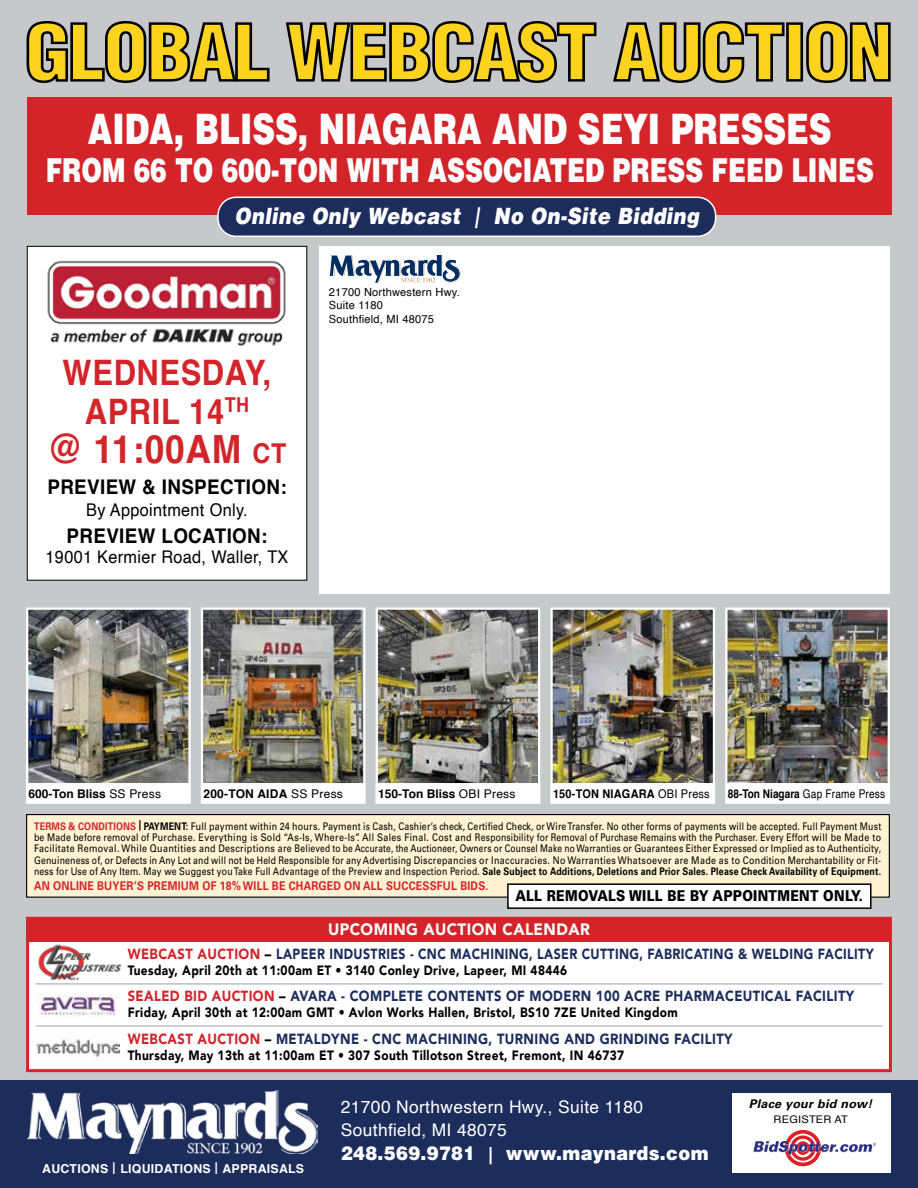
<style>
.page{position:relative;width:918px;height:1188px;background:#c6c8ca}
.page>*{position:absolute;margin:0;border:0;box-sizing:border-box;transform-origin:0 0}
.t1{font:900 42px "Helvetica";color:#fff;scale:.75 1}
.t2{font:700 38.85px "Helvetica";letter-spacing:.02em;color:#d3242a;scale:.91 1}
.t3{font:700 35.1px/39px "Helvetica";letter-spacing:.02em;color:#d3242a;text-align:center;scale:.88 1}
.t4{font:900 33px "Helvetica";color:#fff;scale:.75 1}
.t5{font:italic 900 22.5px "Helvetica";letter-spacing:.02em;color:#fff;scale:.86 1}
.t6{font:700 20.25px "Helvetica";letter-spacing:.02em;color:#000;scale:.93 1}
.t7{font:900 19.2px "Helvetica";letter-spacing:.02em;color:#fff;scale:.93 1}
.t8{font:17.55px "Helvetica";letter-spacing:.02em;color:#000;scale:.93 1}
.t9{font:17.4px/22.6px "Helvetica";letter-spacing:.02em;color:#fff}
.t10{font:900 16.5px "Avenir";letter-spacing:.03em;color:#fff;scale:.92 1}
.t11{font:900 15px "Univers";letter-spacing:.02em;color:#000;scale:.85 1}
.t12{font:900 14.7px "Avenir";letter-spacing:.03em;color:#1c2d5c;scale:.88 1}
.t13{font:900 14.7px "Avenir";letter-spacing:.03em;color:#1c2d5c;scale:.84 1}
.t14{font:900 13.5px "Avenir";letter-spacing:.03em;color:#000;scale:.88 1}
.t15{font:700 12.3px "Helvetica";letter-spacing:.02em;color:#fff}
.t16{font:700 12px "Univers";letter-spacing:.02em;color:#d3242a;scale:.87 1}
.t17{font:700 12px "Helvetica";color:#000}
.t18{font:700 12px "Helvetica";color:#000;scale:.84 1}
.t19{font:700 12px "Helvetica";letter-spacing:.02em;color:#000;scale:.91 1}
.t20{font:700 12px "Helvetica";letter-spacing:.02em;color:#000}
.t21{font:italic 700 12px "Univers";letter-spacing:.02em;color:#000;scale:1.05 1}
.t22{font:11.25px/13.5px "Helvetica";letter-spacing:.02em;color:#000}
.t23{font:10.5px/11.2px "Univers";letter-spacing:.02em;color:#000;text-align:justify;scale:.85 1}
.t24{font:10.5px "Helvetica";letter-spacing:.02em;color:#000;scale:1.05 1}
.s1{font-size:21px}
.s2{font-size:27.45px}
.s3{font-weight:400}
.s4{font-weight:700;color:#d3242a}
.s5{font-weight:700}
.s6{color:#d3242a}
.s7{color:#000}
.s8{font-weight:400;font-size:16.5px}
.s9{font-size:17.4px}
</style>
<div class="page">
<div style="left:319px;top:246px;width:571px;height:348px;background:#fff"></div>
<img style="left:29px;top:611px;width:159px;height:172px">
<div style="left:26px;top:608px;width:165px;height:196px;border:2px solid #fff"></div>
<div style="left:26px;top:783px;width:165px;height:21px;background:#fff"></div>
<img style="left:204px;top:611px;width:158px;height:172px">
<div style="left:201px;top:608px;width:164px;height:196px;border:2px solid #fff"></div>
<div style="left:201px;top:783px;width:164px;height:21px;background:#fff"></div>
<img style="left:379px;top:611px;width:158px;height:172px">
<div style="left:376px;top:608px;width:164px;height:196px;border:2px solid #fff"></div>
<div style="left:376px;top:783px;width:164px;height:21px;background:#fff"></div>
<img style="left:553px;top:611px;width:159px;height:172px">
<div style="left:550px;top:608px;width:165px;height:196px;border:2px solid #fff"></div>
<div style="left:550px;top:783px;width:165px;height:21px;background:#fff"></div>
<img style="left:728px;top:611px;width:159px;height:172px">
<div style="left:725px;top:608px;width:165px;height:196px;border:2px solid #fff"></div>
<div style="left:725px;top:783px;width:165px;height:21px;background:#fff"></div>
<div style="left:26px;top:917px;width:866px;height:155px;background:#fff;border:3px solid #d3242a"></div>
<div style="left:28px;top:917px;width:862px;height:24px;background:#d3242a"></div>
<div style="left:27px;top:815px;width:862px;height:82px;background:#fff3d3"></div>
<div style="left:26px;top:814px;width:864px;height:84px;border:1px solid #000"></div>
<div style="left:508px;top:884px;width:363px;height:24px;background:#fff"></div>
<div style="left:507px;top:883px;width:365px;height:26px;border:2px solid #000"></div>
<div style="left:27px;top:246px;width:280px;height:334px;background:#fff"></div>
<div style="left:27px;top:246px;width:280px;height:334px;border:1px solid #000"></div>
<div style="left:0;top:1080px;width:918px;height:108px;background:#1c2d5c"></div>
<img style="left:27px;top:1090px;width:290px;height:63px">
<div style="left:733px;top:1094px;width:158px;height:79px;background:#fff"></div>
<div style="left:785px;top:1130px;width:36px;height:36px;border:4px solid #de1f26;border-radius:50%"></div>
<div style="left:790px;top:1136px;width:26px;height:25px;border:3px solid #de1f26;border-radius:50%"></div>
<svg style="left:753px;top:1141px;width:122px;height:14px"></svg>
<svg style="left:27px;top:21px;width:243px;height:62px"></svg>
<svg style="left:285px;top:21px;width:312px;height:62px"></svg>
<svg style="left:613px;top:21px;width:172px;height:62px"></svg>
<div style="left:787px;top:24px;width:15px;height:56px;background:#fed31e"></div>
<div style="left:786px;top:22px;width:17px;height:60px;border:3px solid #000"></div>
<svg style="left:806px;top:21px;width:85px;height:62px"></svg>
<div style="left:28px;top:97px;width:864px;height:118px;background:#d3242a"></div>
<div style="left:218px;top:197px;width:498px;height:39px;background:#1c2d5c;border-radius:18px"></div>
<div style="left:217px;top:197px;width:499px;height:40px;border:2px solid #fff;border-radius:18px"></div>
<hr style="left:36px;top:1025px;width:846px;height:2px;background:#bcbec0">
<hr style="left:36px;top:983px;width:846px;height:2px;background:#bcbec0">
<img style="left:38px;top:944px;width:84px;height:37px">
<img style="left:37px;top:994px;width:79px;height:23px">
<img style="left:36px;top:1037px;width:84px;height:21px">
<img style="left:47px;top:260px;width:239px;height:86px">
<svg style="left:329px;top:256px;width:132px;height:27px"></svg>
<h1 class="t1" style="left:88px;top:101px;width:993px">AIDA, BLISS, NIAGARA AND SEYI PRESSES</h1>
<h3 class="t4" style="left:46px;top:148px;width:1106px">FROM 66 TO 600-TON WITH ASSOCIATED PRESS FEED LINES</h3>
<h3 class="t5" style="left:235px;top:202px;width:542px">Online Only Webcast <span class="s1">|</span> No On-Site Bidding</h3>
<h3 class="t3" style="left:63px;top:353px;width:239px">WEDNESDAY,<br>APRIL 14<sup>TH</sup></h3>
<h2 class="t2" style="left:48px;top:418px;width:264px">@ 11:00AM <span class="s2">CT</span></h2>
<h3 class="t6" style="left:47px;top:471px;width:259px">PREVIEW &amp; INSPECTION:</h3>
<h3 class="t8" style="left:86px;top:496px;width:175px">By Appointment Only.</h3>
<h3 class="t6" style="left:67px;top:519px;width:217px">PREVIEW LOCATION:</h3>
<h3 class="t8" style="left:46px;top:543px;width:263px">19001 Kermier Road, Waller, TX</h3>
<p class="t22" style="left:329px;top:286px;width:132px">21700 Northwestern Hwy.<br>Suite 1180<br>Southfield, MI 48075</p>
<p class="t17" style="left:29px;top:784px;width:134px">600-Ton Bliss <span class="s3">SS Press</span></p>
<p class="t20" style="left:203px;top:784px;width:141px">200-TON AIDA <span class="s3">SS Press</span></p>
<p class="t17" style="left:378px;top:784px;width:139px">150-Ton Bliss <span class="s3">OBI Press</span></p>
<p class="t19" style="left:553px;top:784px;width:174px">150-TON NIAGARA <span class="s3">OBI Press</span></p>
<p class="t18" style="left:728px;top:784px;width:189px">88-Ton Niagara <span class="s3">Gap Frame Press</span></p>
<p class="t23" style="left:34px;top:821px;width:998px"><span class="s4">TERMS &amp; CONDITIONS</span> <span class="s5">| PAYMENT:</span> Full payment within 24 hours. Payment is Cash, Cashier’s check, Certified Check, or Wire Transfer. No other forms of payments will be accepted. Full Payment Must be Made before removal of Purchase. Everything is Sold “As-Is, Where-Is”. All Sales Final. Cost and Responsibility for Removal of Purchase Remains with the Purchaser. Every Effort will be Made to Facilitate Removal. While Quantities and Descriptions are Believed to be Accurate, the Auctioneer, Owners or Counsel Make no Warranties or Guarantees Either Expressed or Implied as to Authenticity, Genuineness of, or Defects in Any Lot and will not be Held Responsible for any Advertising Discrepancies or Inaccuracies. No Warranties Whatsoever are Made as to Condition Merchantability or Fit&shy;ness for Use of Any Item. May we Suggest you Take Full Advantage of the Preview and Inspection Period. <span class="s5">Sale Subject to Additions, Deletions and Prior Sales. Please Check Availability of Equipment.</span></p>
<p class="t16" style="left:34px;top:879px;width:523px">AN ONLINE BUYER’S PREMIUM OF 18% WILL BE CHARGED ON ALL SUCCESSFUL BIDS.</p>
<h3 class="t11" style="left:515px;top:886px;width:411px">ALL REMOVALS WILL BE BY APPOINTMENT ONLY.</h3>
<h3 class="t10" style="left:328px;top:915px;width:286px">UPCOMING AUCTION CALENDAR</h3>
<h3 class="t13" style="left:128px;top:942px;width:890px"><span class="s6">WEBCAST AUCTION</span> <span class="s7">–</span> LAPEER INDUSTRIES - CNC MACHINING, LASER CUTTING, FABRICATING &amp; WELDING FACILITY</h3>
<p class="t14" style="left:128px;top:959px;width:501px">Tuesday, April 20th at 11:00am ET • 3140 Conley Drive, Lapeer, MI 48446</p>
<h3 class="t12" style="left:128px;top:983px;width:827px"><span class="s6">SEALED BID AUCTION</span> <span class="s7">–</span> AVARA - COMPLETE CONTENTS OF MODERN 100 ACRE PHARMACEUTICAL FACILITY</h3>
<p class="t14" style="left:128px;top:1001px;width:627px">Friday, April 30th at 12:00am GMT • Avlon Works Hallen, Bristol, BS10 7ZE United Kingdom</p>
<h3 class="t12" style="left:128px;top:1026px;width:689px"><span class="s6">WEBCAST AUCTION</span> <span class="s7">–</span> METALDYNE - CNC MACHINING, TURNING AND GRINDING FACILITY</h3>
<p class="t14" style="left:128px;top:1043px;width:566px">Thursday, May 13th at 11:00am ET • 307 South Tillotson Street, Fremont, IN 46737</p>
<p class="t15" style="left:42px;top:1158px;width:263px">AUCTIONS <span class="s8">|</span> LIQUIDATIONS <span class="s8">|</span> APPRAISALS</p>
<h3 class="t9" style="left:341px;top:1096px;width:304px">21700 Northwestern Hwy., Suite 1180<br>Southfield, MI 48075</h3>
<h3 class="t7" style="left:341px;top:1141px;width:397px">248.569.9781 <span class="s9">|</span> www.maynards.com</h3>
<p class="t21" style="left:749px;top:1097px;width:119px">Place your bid now!</p>
<p class="t24" style="left:774px;top:1111px;width:72px">REGISTER AT</p>
</div>
